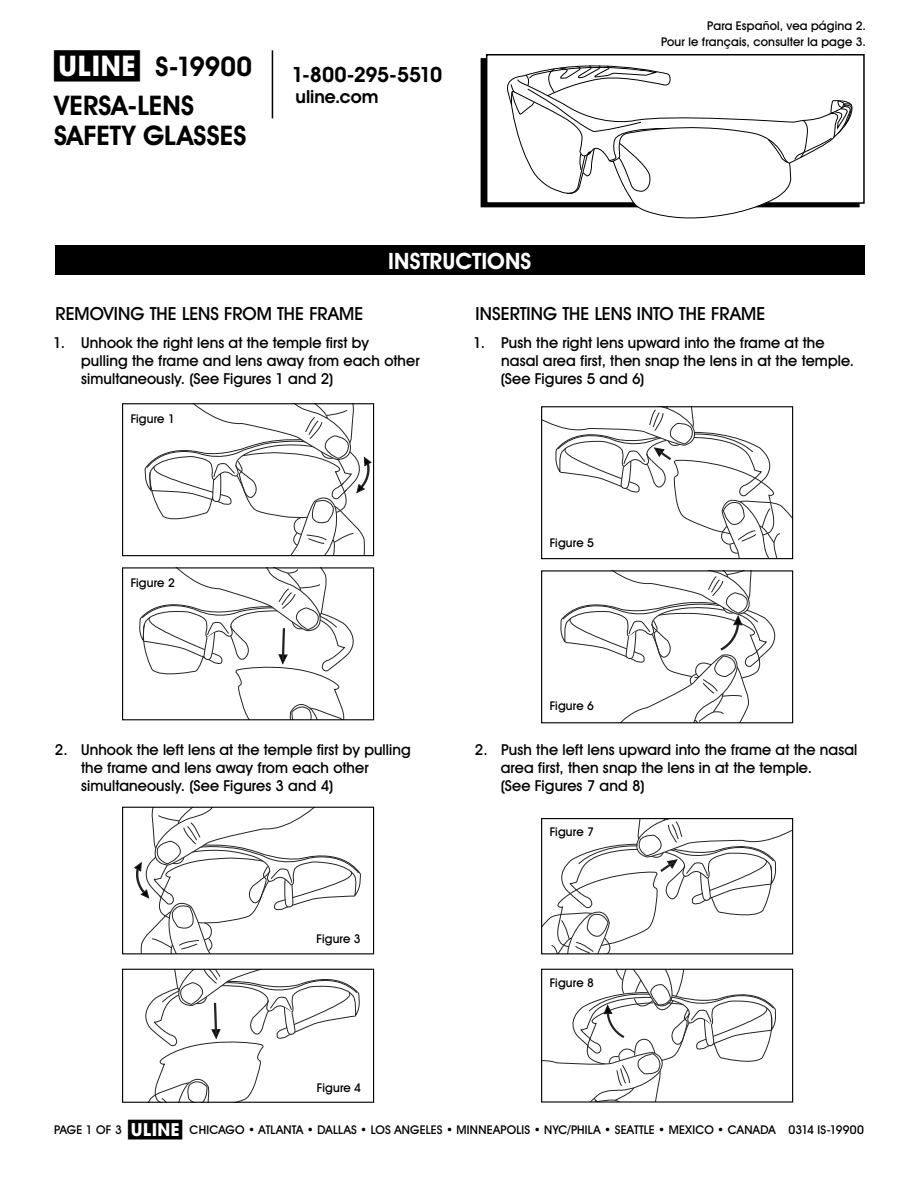
<style>
.page{position:relative;width:918px;height:1188px;background:#fff}
.page>*{position:absolute;margin:0;border:0;box-sizing:border-box;transform-origin:0 0}
.t1{font:700 27px/38.7px "Uline Two Knine";letter-spacing:.005em;color:#000}
.t2{font:700 22.5px "Uline Two Knine";color:#fff}
.t3{font:700 21px "Uline Two Knine";letter-spacing:-.02em;color:#000}
.t4{font:18px "Uline Two Knine";letter-spacing:.005em;color:#000}
.t5{font:700 18px "Uline Two Knine";color:#000}
.t6{font:15px/18px "Uline Two Knine";letter-spacing:.005em;color:#000}
.t7{font:12px/16.8px "Uline Two Knine";letter-spacing:.015em;color:#000;text-align:right}
.s1{font-size:28.5px}
.s2{font-size:18px}
</style>
<div class="page">
<hr style="left:272px;top:50px;width:1px;height:68px;background:#000">
<div style="left:55px;top:245px;width:810px;height:30px;background:#000"></div>
<svg style="left:144px;top:405px;width:228px;height:149px"></svg>
<div style="left:122px;top:403px;width:252px;height:153px;border:1px solid #000"></div>
<svg style="left:543px;top:408px;width:248px;height:149px"></svg>
<div style="left:541px;top:406px;width:252px;height:153px;border:1px solid #000"></div>
<svg style="left:134px;top:809px;width:227px;height:143px"></svg>
<div style="left:122px;top:807px;width:252px;height:147px;border:1px solid #000"></div>
<svg style="left:543px;top:820px;width:248px;height:132px"></svg>
<div style="left:541px;top:818px;width:252px;height:136px;border:1px solid #000"></div>
<svg style="left:139px;top:569px;width:215px;height:149px"></svg>
<div style="left:122px;top:567px;width:252px;height:153px;border:1px solid #000"></div>
<svg style="left:560px;top:572px;width:216px;height:149px"></svg>
<div style="left:541px;top:570px;width:252px;height:153px;border:1px solid #000"></div>
<svg style="left:145px;top:971px;width:215px;height:130px"></svg>
<div style="left:122px;top:969px;width:252px;height:134px;border:1px solid #000"></div>
<svg style="left:543px;top:971px;width:233px;height:130px"></svg>
<div style="left:541px;top:969px;width:252px;height:134px;border:1px solid #000"></div>
<div style="left:486px;top:54px;width:379px;height:150px;border:2px solid #000"></div>
<svg style="left:503px;top:55px;width:350px;height:164px"></svg>
<svg style="left:510px;top:61px;width:342px;height:133px"></svg>
<h1 class="t1" style="left:54px;top:47px;width:200px"><span class="s1">π</span> S-19900<br>VERSA-LENS</h1>
<h1 class="t1" style="left:54px;top:116px;width:194px">SAFETY GLASSES</h1>
<h3 class="t3" style="left:291px;top:62px;width:152px">1-800-295-5510</h3>
<p class="t5" style="left:296px;top:86px;width:84px">uline.com</p>
<h2 class="t2" style="left:388px;top:247px;width:145px">INSTRUCTIONS</h2>
<p class="t7" style="left:661px;top:17px;width:206px">Para Español, vea página 2.<br>Pour le français, consulter la page 3.</p>
<p class="t4" style="left:55px;top:302px;width:145px">RemovING the lens</p>
<p class="t4" style="left:224px;top:302px;width:139px">from the frame</p>
<p class="t6" style="left:81px;top:334px;width:340px;text-indent:-28px">1. Unhook the right lens at the temple first by<br>pulling the frame and lens away from each other simultaneously. (See Figures 1 and 2)</p>
<p class="t7" style="left:131px;top:410px;width:46px">Figure 1</p>
<p class="t7" style="left:131px;top:574px;width:46px">Figure 2</p>
<p class="t6" style="left:81px;top:741px;width:331px;text-indent:-26px">2. Unhook the left lens at the temple first by pulling the frame and lens away from each other simultaneously. (See Figures 3 and 4)</p>
<p class="t7" style="left:316px;top:930px;width:46px">Figure 3</p>
<p class="t7" style="left:317px;top:1079px;width:46px">Figure 4</p>
<p class="t4" style="left:475px;top:302px;width:137px">INSERTING the lens</p>
<p class="t4" style="left:637px;top:302px;width:128px">INTO the frame</p>
<p class="t6" style="left:501px;top:334px;width:355px;text-indent:-27px">1. Push the right lens upward into the frame at the nasal area first, then snap the lens in at the temple. (See Figures 5 and 6)</p>
<p class="t7" style="left:550px;top:534px;width:46px">Figure 5</p>
<p class="t7" style="left:550px;top:698px;width:46px">Figure 6</p>
<p class="t6" style="left:501px;top:741px;width:358px;text-indent:-26px">2. Push the left lens upward into the frame at the nasal area first, then snap the lens in at the temple.<br>(See Figures 7 and 8)</p>
<p class="t7" style="left:550px;top:824px;width:46px">Figure 7</p>
<p class="t7" style="left:550px;top:974px;width:46px">Figure 8</p>
<p class="t7" style="left:128px;top:1121px;width:649px"><span class="s2">π</span> CHICAGO • ATLANTA • DALLAS • LOS ANGELES • MINNEAPOLIS • NYC/PHILA • SEATTLE • MEXICO • CANADA</p>
<p class="t7" style="left:54px;top:1121px;width:69px">PAGE 1 OF 3</p>
<p class="t7" style="left:788px;top:1121px;width:77px">0314 IS-19900</p>
</div>
